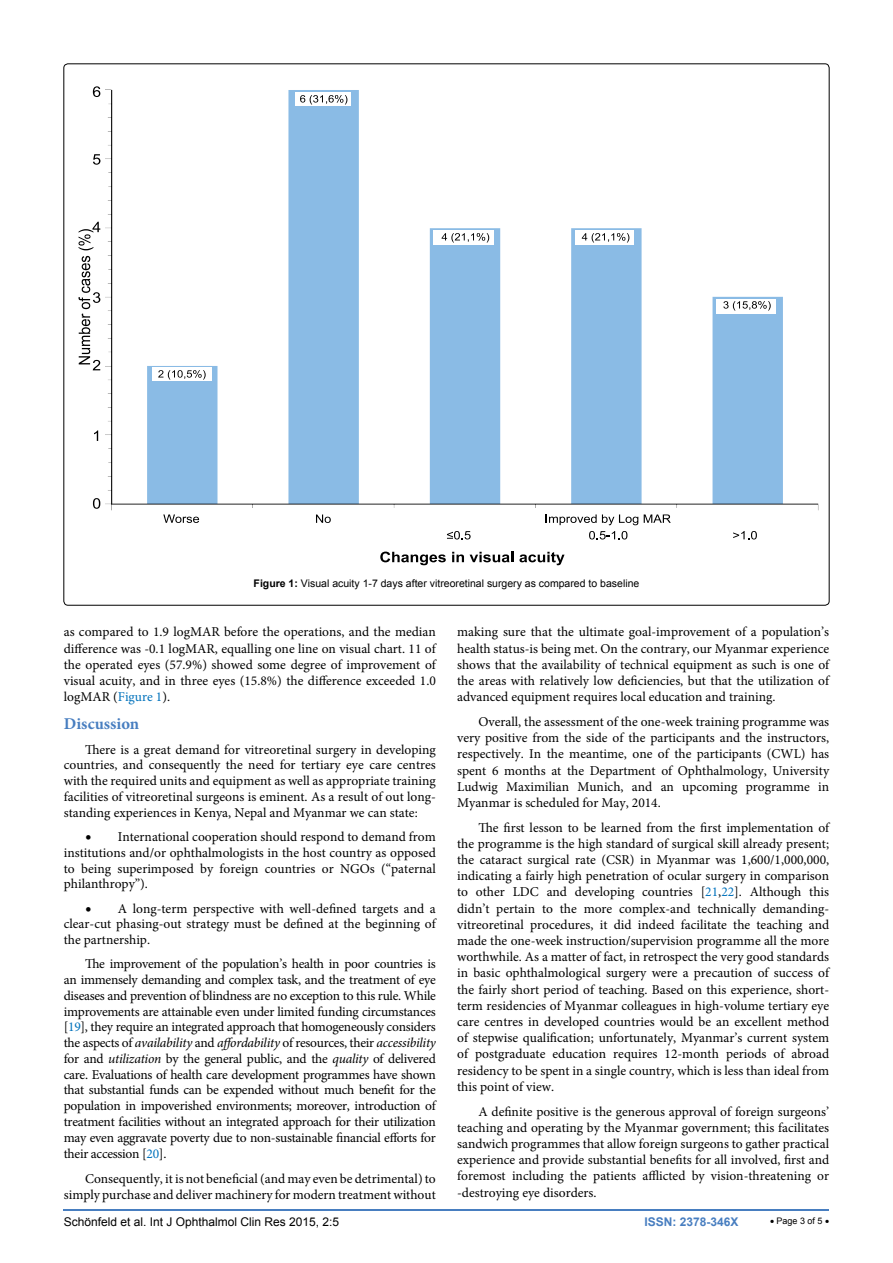
<style>
.page{position:relative;width:893px;height:1263px;background:#fff}
.page>*{position:absolute;margin:0;border:0;box-sizing:border-box;transform-origin:0 0}
.t1{font:700 16.5px "Minion Pro";color:#487ec0}
.t2{font:13.5px/16.2px "Minion Pro";color:#000;text-align:justify}
.t3{font:12px "Arial";color:#000}
.t4{font:700 12px "Arial";color:#487ec0}
.t5{font:10.5px "Arial";color:#000}
.t6{font:9px "Arial";color:#000}
.s1{font-weight:700}
.s2{color:#0072bc}
.s3{font-weight:700;font-size:16.5px}
.s4{font-style:italic}
</style>
<div class="page">
<hr style="left:64px;top:1209px;width:765px;height:2px;background:#487ec0">
<img style="left:105px;top:89px;width:713px;height:422px">
<div style="left:716px;top:299px;width:60px;height:15px;background:#fff"></div>
<div style="left:576px;top:230px;width:58px;height:15px;background:#fff"></div>
<div style="left:433px;top:230px;width:61px;height:15px;background:#fff"></div>
<div style="left:296px;top:92px;width:55px;height:14px;background:#fff"></div>
<div style="left:153px;top:367px;width:59px;height:14px;background:#fff"></div>
<div style="left:153px;top:509px;width:619px;height:62px;background:#fff"></div>
<svg style="left:93px;top:86px;width:7px;height:11px"></svg>
<svg style="left:93px;top:154px;width:7px;height:11px"></svg>
<svg style="left:94px;top:430px;width:4px;height:11px"></svg>
<svg style="left:93px;top:498px;width:7px;height:11px"></svg>
<svg style="left:79px;top:256px;width:21px;height:114px"></svg>
<svg style="left:79px;top:222px;width:21px;height:28px"></svg>
<svg style="left:158px;top:370px;width:48px;height:10px"></svg>
<svg style="left:300px;top:95px;width:47px;height:10px"></svg>
<svg style="left:442px;top:233px;width:47px;height:10px"></svg>
<svg style="left:582px;top:233px;width:47px;height:10px"></svg>
<svg style="left:723px;top:301px;width:48px;height:10px"></svg>
<svg style="left:163px;top:514px;width:36px;height:9px"></svg>
<svg style="left:316px;top:514px;width:15px;height:9px"></svg>
<svg style="left:447px;top:531px;width:24px;height:8px"></svg>
<svg style="left:546px;top:514px;width:92px;height:11px"></svg>
<svg style="left:644px;top:514px;width:27px;height:9px"></svg>
<svg style="left:589px;top:531px;width:38px;height:8px"></svg>
<svg style="left:733px;top:531px;width:24px;height:8px"></svg>
<svg style="left:380px;top:552px;width:66px;height:13px"></svg>
<svg style="left:452px;top:552px;width:12px;height:10px"></svg>
<svg style="left:470px;top:552px;width:43px;height:10px"></svg>
<svg style="left:519px;top:552px;width:45px;height:13px"></svg>
<p class="t5" style="left:254px;top:576px;width:387px"><span class="s1">Figure 1:</span> Visual acuity 1-7 days after vitreoretinal surgery as compared to baseline</p>
<p class="t2" style="left:64px;top:624px;width:374px">as compared to 1.9 logMAR before the operations, and the median difference was -0.1 logMAR, equalling one line on visual chart. 11 of the operated eyes (57.9%) showed some degree of improvement of visual acuity, and in three eyes (15.8%) the difference exceeded 1.0 logMAR (<span class="s2">Figure 1</span>).</p>
<p class="t1" style="left:64px;top:712px;width:77px">Discussion</p>
<p class="t2" style="left:64px;top:742px;width:374px;line-height:15.8px;text-indent:21px">There is a great demand for vitreoretinal surgery in developing countries, and consequently the need for tertiary eye care centres with the required units and equipment as well as appropriate training facilities of vitreoretinal surgeons is eminent. As a result of out long&shy;standing experiences in Kenya, Nepal and Myanmar we can state:</p>
<p class="t2" style="left:64px;top:829px;width:374px;line-height:15.8px;text-indent:21px"><span class="s3">•</span> International cooperation should respond to demand from institutions and/or ophthalmologists in the host country as opposed to being superimposed by foreign countries or NGOs (“paternal philanthropy”).</p>
<p class="t2" style="left:64px;top:900px;width:374px;line-height:15.8px;text-indent:21px"><span class="s3">•</span> A long-term perspective with well-defined targets and a clear-cut phasing-out strategy must be defined at the beginning of the partnership.</p>
<p class="t2" style="left:64px;top:956px;width:374px;line-height:15.8px;text-indent:21px">The improvement of the population’s health in poor countries is an immensely demanding and complex task, and the treatment of eye diseases and prevention of blindness are no exception to this rule. While improvements are attainable even under limited funding circumstances [<span class="s2">19</span>], they require an integrated approach that homogeneously considers the aspects of <span class="s4">availability</span> and <span class="s4">affordability</span> of resources, their <span class="s4">accessibility </span>for and <span class="s4">utilization</span> by the general public, and the <span class="s4">quality</span> of delivered care. Evaluations of health care development programmes have shown that substantial funds can be expended without much benefit for the population in impoverished environments; moreover, introduction of treatment facilities without an integrated approach for their utilization may even aggravate poverty due to non-sustainable financial efforts for their accession [<span class="s2">20</span>].</p>
<p class="t2" style="left:64px;top:1170px;width:374px;text-align:right">Consequently, it is not beneficial (and may even be detrimental) to simply purchase and deliver machinery for modern treatment without</p>
<p class="t2" style="left:457px;top:624px;width:374px">making sure that the ultimate goal-improvement of a population’s health status-is being met. On the contrary, our Myanmar experience shows that the availability of technical equipment as such is one of the areas with relatively low deficiencies, but that the utilization of advanced equipment requires local education and training.</p>
<p class="t2" style="left:457px;top:713px;width:374px;text-indent:21px">Overall, the assessment of the one-week training programme was very positive from the side of the participants and the instructors, respectively. In the meantime, one of the participants (CWL) has spent 6 months at the Department of Ophthalmology, University Ludwig Maximilian Munich, and an upcoming programme in Myanmar is scheduled for May, 2014.</p>
<p class="t2" style="left:457px;top:819px;width:374px;text-indent:21px">The first lesson to be learned from the first implementation of the programme is the high standard of surgical skill already present; the cataract surgical rate (CSR) in Myanmar was 1,600/1,000,000, indicating a fairly high penetration of ocular surgery in comparison to other LDC and developing countries [<span class="s2">21</span>,<span class="s2">22</span>]. Although this didn’t pertain to the more complex-and technically demanding&shy;vitreoretinal procedures, it did indeed facilitate the teaching and made the one-week instruction/supervision programme all the more worthwhile. As a matter of fact, in retrospect the very good standards in basic ophthalmological surgery were a precaution of success of the fairly short period of teaching. Based on this experience, short&shy;term residencies of Myanmar colleagues in high-volume tertiary eye care centres in developed countries would be an excellent method of stepwise qualification; unfortunately, Myanmar’s current system of postgraduate education requires 12-month periods of abroad residency to be spent in a single country, which is less than ideal from this point of view.</p>
<p class="t2" style="left:457px;top:1103px;width:374px;text-indent:21px">A definite positive is the generous approval of foreign surgeons’ teaching and operating by the Myanmar government; this facilitates sandwich programmes that allow foreign surgeons to gather practical experience and provide substantial benefits for all involved, first and foremost including the patients afflicted by vision-threatening or -destroying eye disorders.</p>
<p class="t3" style="left:64px;top:1214px;width:277px">Schönfeld et al. Int J Ophthalmol Clin Res 2015, 2:5</p>
<p class="t4" style="left:644px;top:1214px;width:96px">ISSN: 2378-346X</p>
<p class="t6" style="left:770px;top:1215px;width:61px">• Page 3 of 5 •</p>
</div>
